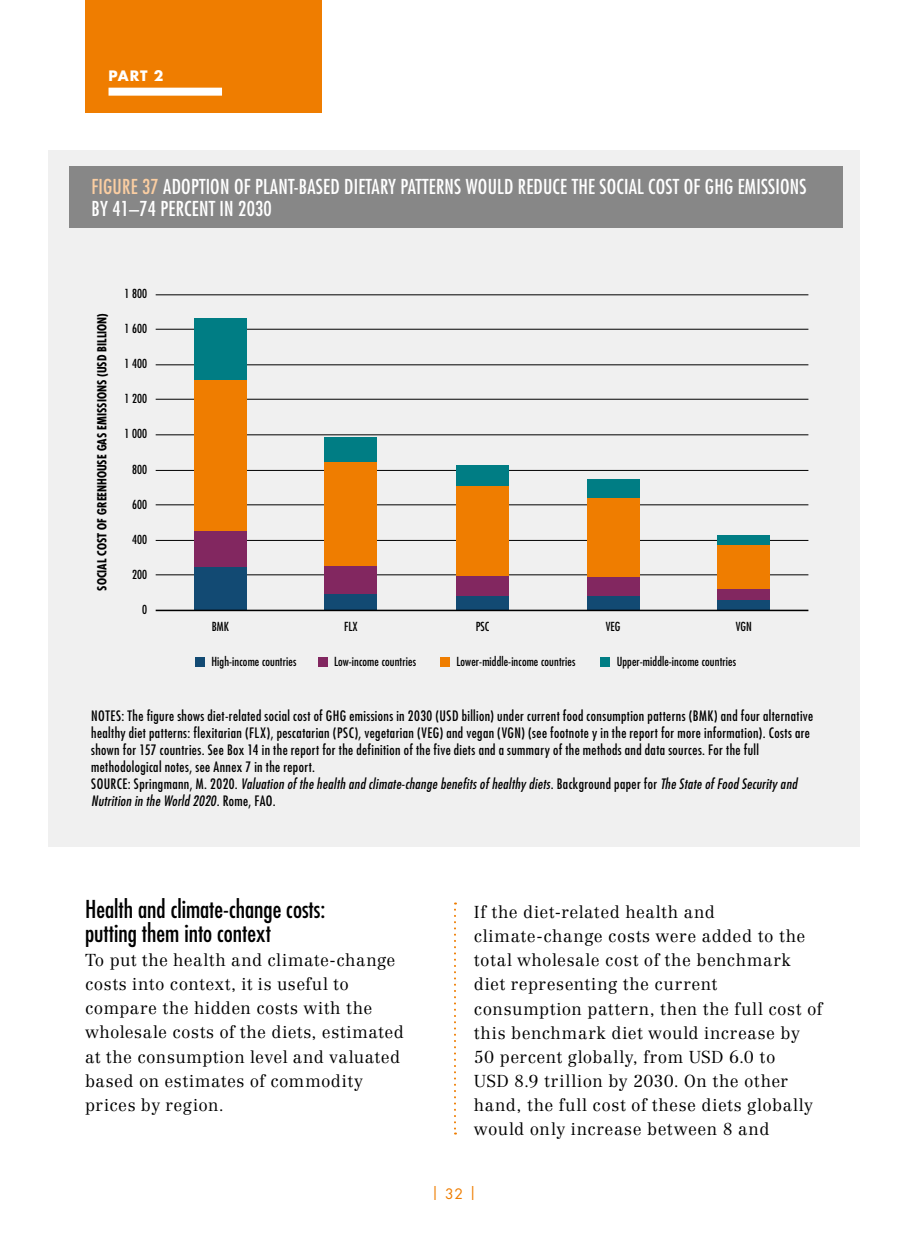
<style>
.page{position:relative;width:908px;height:1248px;background:#fff}
.page>*{position:absolute;margin:0;border:0;box-sizing:border-box;transform-origin:0 0}
.t1{font:condensed 24px/24px "Futura Std";color:#000}
.t2{font:condensed 20px/22px "Futura Std";letter-spacing:.01em;color:#fff}
.t3{font:300 17px/24px "Centennial LT Std";letter-spacing:.035em;color:#000}
.t4{font:condensed 14px/17px "Futura Std";letter-spacing:.03em;color:#000}
.t5{font:700 14px "Futura Std";color:#fff}
.t6{font:14px "Futura Std";color:#ef7d00}
.t7{font:condensed 12.2px "Futura Std";letter-spacing:.01em;color:#000}
.t8{font:700 condensed 12.2px "Futura Std";color:#000}
.s1{color:#fbcea2}
.s2{font-style:italic}
</style>
<div class="page">
<div style="left:85px;top:0;width:236px;height:113px;background:#ef7d00"></div>
<div style="left:108px;top:88px;width:114px;height:8px;background:#fff"></div>
<svg style="left:454px;top:902px;width:2px;height:232px"></svg>
<div style="left:48px;top:150px;width:811px;height:696px;background:#f0f0f0"></div>
<hr style="left:156px;top:574px;width:652px;height:1px;background:#000">
<hr style="left:156px;top:540px;width:652px;height:1px;background:#000">
<hr style="left:156px;top:504px;width:652px;height:1px;background:#000">
<hr style="left:156px;top:470px;width:652px;height:1px;background:#000">
<hr style="left:156px;top:434px;width:652px;height:1px;background:#000">
<hr style="left:156px;top:399px;width:652px;height:1px;background:#000">
<hr style="left:156px;top:364px;width:652px;height:1px;background:#000">
<hr style="left:156px;top:329px;width:652px;height:1px;background:#000">
<hr style="left:156px;top:294px;width:652px;height:1px;background:#000">
<div style="left:194px;top:567px;width:52px;height:44px;background:#124a73"></div>
<div style="left:324px;top:593px;width:53px;height:18px;background:#124a73"></div>
<div style="left:456px;top:595px;width:52px;height:16px;background:#124a73"></div>
<div style="left:586px;top:595px;width:53px;height:16px;background:#124a73"></div>
<div style="left:717px;top:600px;width:52px;height:11px;background:#124a73"></div>
<div style="left:194px;top:530px;width:52px;height:37px;background:#822760"></div>
<div style="left:324px;top:566px;width:53px;height:27px;background:#822760"></div>
<div style="left:456px;top:575px;width:52px;height:20px;background:#822760"></div>
<div style="left:586px;top:576px;width:53px;height:19px;background:#822760"></div>
<div style="left:717px;top:588px;width:52px;height:12px;background:#822760"></div>
<div style="left:194px;top:379px;width:52px;height:151px;background:#ef7d00"></div>
<div style="left:324px;top:461px;width:53px;height:105px;background:#ef7d00"></div>
<div style="left:456px;top:485px;width:52px;height:90px;background:#ef7d00"></div>
<div style="left:586px;top:498px;width:53px;height:78px;background:#ef7d00"></div>
<div style="left:717px;top:544px;width:52px;height:44px;background:#ef7d00"></div>
<div style="left:194px;top:318px;width:52px;height:61px;background:#007d84"></div>
<div style="left:324px;top:436px;width:53px;height:25px;background:#007d84"></div>
<div style="left:456px;top:465px;width:52px;height:20px;background:#007d84"></div>
<div style="left:586px;top:479px;width:53px;height:19px;background:#007d84"></div>
<div style="left:717px;top:535px;width:52px;height:9px;background:#007d84"></div>
<hr style="left:156px;top:609px;width:652px;height:2px;background:#000">
<div style="left:600px;top:657px;width:9px;height:9px;background:#007d84"></div>
<div style="left:195px;top:657px;width:9px;height:9px;background:#124a73"></div>
<div style="left:440px;top:657px;width:9px;height:9px;background:#ef7d00"></div>
<div style="left:318px;top:657px;width:9px;height:9px;background:#822760"></div>
<div style="left:69px;top:166px;width:773px;height:62px;background:#878787"></div>
<p class="t5" style="left:108px;top:66px;width:56px">PART 2</p>
<h2 class="t2" style="left:91px;top:176px;width:716px"><span class="s1">FIGURE 37</span> ADOPTION OF PLANT-BASED DIETARY PATTERNS WOULD REDUCE THE SOCIAL COST OF GHG EMISSIONS<br>BY 41–74 PERCENT IN 2030</h2>
<p class="t8" style="left:94px;top:590px;width:279px;rotate:-90deg">SOCIAL COST OF GREENHOUSE GAS EMISSIONS (USD BILLION)</p>
<p class="t7" style="left:125px;top:286px;width:24px">1 800</p>
<p class="t7" style="left:125px;top:321px;width:24px">1 600</p>
<p class="t7" style="left:125px;top:356px;width:24px">1 400</p>
<p class="t7" style="left:125px;top:391px;width:24px">1 200</p>
<p class="t7" style="left:125px;top:426px;width:24px">1 000</p>
<p class="t7" style="left:132px;top:461px;width:16px">800</p>
<p class="t7" style="left:132px;top:497px;width:16px">600</p>
<p class="t7" style="left:132px;top:532px;width:16px">400</p>
<p class="t7" style="left:132px;top:567px;width:16px">200</p>
<p class="t7" style="left:142px;top:602px;width:6px">0</p>
<p class="t7" style="left:212px;top:619px;width:19px">BMK</p>
<p class="t7" style="left:344px;top:619px;width:15px">FLX</p>
<p class="t7" style="left:475px;top:619px;width:15px">PSC</p>
<p class="t7" style="left:605px;top:619px;width:16px">VEG</p>
<p class="t7" style="left:735px;top:619px;width:18px">VGN</p>
<p class="t7" style="left:211px;top:654px;width:86px">High-income countries</p>
<p class="t7" style="left:334px;top:654px;width:83px">Low-income countries</p>
<p class="t7" style="left:456px;top:654px;width:120px">Lower-middle-income countries</p>
<p class="t7" style="left:616px;top:654px;width:121px">Upper-middle-income countries</p>
<p class="t4" style="left:91px;top:707px;width:723px">NOTES: The figure shows diet-related social cost of GHG emissions in 2030 (USD billion) under current food consumption patterns (BMK) and four alternative healthy diet patterns: flexitarian (FLX), pescatarian (PSC), vegetarian (VEG) and vegan (VGN) (see footnote y in the report for more information). Costs are shown for 157 countries. See Box 14 in the report for the definition of the five diets and a summary of the methods and data sources. For the full methodological notes, see Annex 7 in the report.<br>SOURCE: Springmann, M. 2020. <span class="s2">Valuation of the health and climate-change benefits of healthy diets</span>. Background paper for <span class="s2">The State of Food Security and Nutrition in the World 2020</span>. Rome, FAO.</p>
<h1 class="t1" style="left:85px;top:897px;width:242px">Health and climate-change costs: putting them into context</h1>
<p class="t3" style="left:85px;top:948px;width:320px">To put the health and climate-change costs into context, it is useful to compare the hidden costs with the wholesale costs of the diets, estimated at the consumption level and valuated based on estimates of commodity prices by region.</p>
<p class="t3" style="left:473px;top:900px;width:350px">If the diet-related health and climate-change costs were added to the total wholesale cost of the benchmark diet representing the current consumption pattern, then the full cost of this benchmark diet would increase by 50 percent globally, from USD 6.0 to<br>USD 8.9 trillion by 2030. On the other hand, the full cost of these diets globally would only increase between 8 and</p>
<p class="t6" style="left:431px;top:1183px;width:47px">| 32 |</p>
</div>
